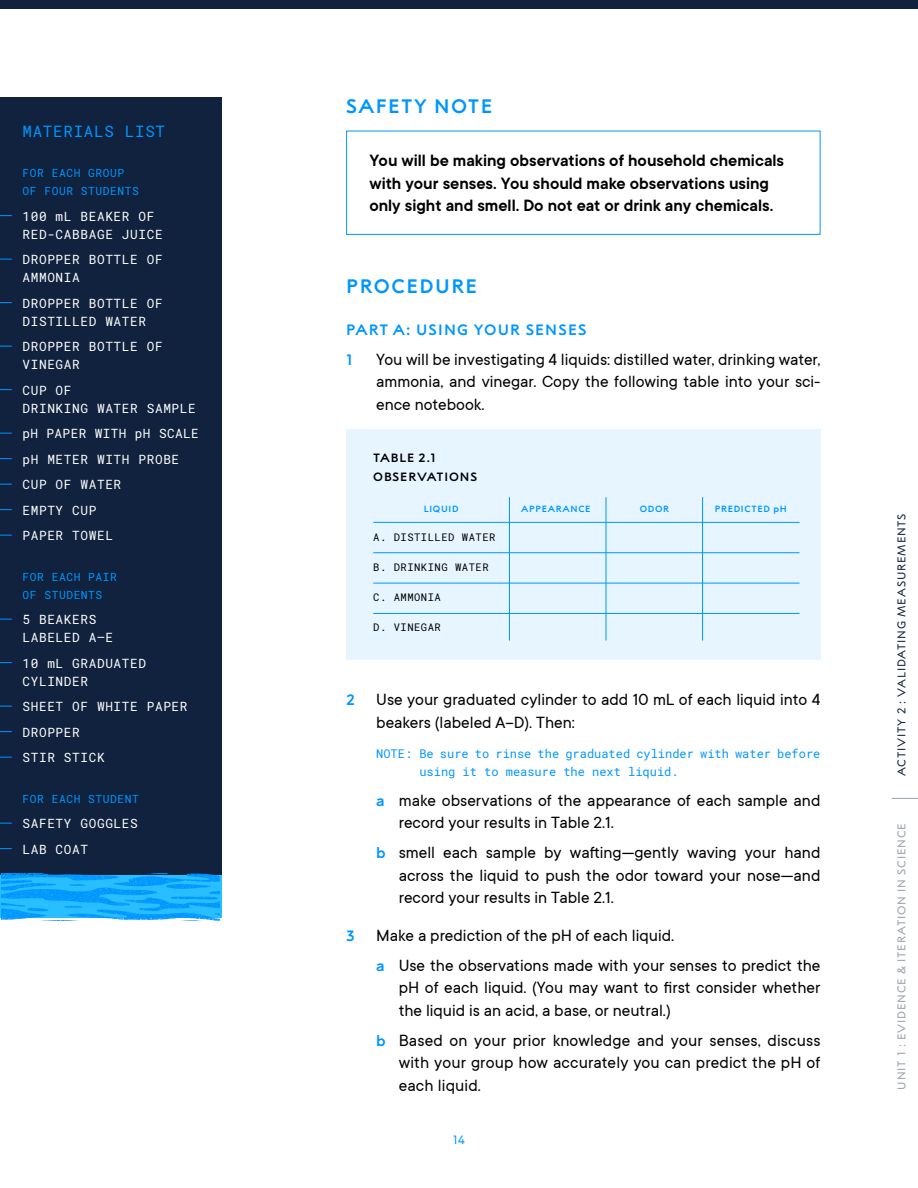
<style>
.page{position:relative;width:918px;height:1188px;background:#fff}
.page>*{position:absolute;margin:0;border:0;box-sizing:border-box;transform-origin:0 0}
.section_header{font:700 19.5px "Alfred Sans";letter-spacing:.075em;color:#0096ff}
.body_copy_paragraph{font:18px/22.5px "TT Commons";color:#000;text-align:justify}
.body_copy_paragraph-2{font:600 18px/22.5px "TT Commons";color:#000}
.t1{font:15.75px "Roboto Mono";letter-spacing:.05em;color:#0096ff}
.section_header-2{font:700 15px "Alfred Sans";letter-spacing:.075em;color:#0096ff}
.body_copy_paragraph-3{font:700 15px "Alfred Sans";color:#0096ff}
.t2{font:12.75px/18px "Roboto Mono";letter-spacing:.05em;color:#fff}
.t3{font:12.75px "Roboto Mono";letter-spacing:.03em;color:#fff}
.body_copy_paragraph-4{font:12px/18px "Roboto Mono";color:#0096ff}
.section_header-3{font:700 12px/19.5px "Alfred Sans";letter-spacing:.075em;color:#000}
.t4{font:12px "Alfred Sans";color:#0096ff}
.t5{font:11.25px/18px "Roboto Mono";letter-spacing:.05em;color:#0096ff}
.t6{font:11.25px "Alfred Sans";letter-spacing:.075em;color:#99a3ac}
.t7{font:11.25px "Alfred Sans";letter-spacing:.075em;color:#10223e}
.body_copy_paragraph-5{font:10.5px "Roboto Mono";letter-spacing:.05em;color:#000}
.body_copy_paragraph-6{font:700 9px "Alfred Sans";letter-spacing:.075em;color:#0096ff}
.s1{font-family:"Alfred Sans";font-weight:700;font-size:15px;color:#0096ff}
</style>
<div class="page">
<svg style="left:892px;top:798px;width:26px;height:1px"></svg>
<div style="left:0;top:0;width:918px;height:8px;background:#10223e"></div>
<div style="left:0;top:98px;width:222px;height:778px;background:#10223e"></div>
<svg style="left:0;top:215px;width:12px;height:1px"></svg>
<svg style="left:0;top:259px;width:12px;height:1px"></svg>
<svg style="left:0;top:302px;width:12px;height:1px"></svg>
<svg style="left:0;top:346px;width:12px;height:1px"></svg>
<svg style="left:0;top:389px;width:12px;height:1px"></svg>
<svg style="left:0;top:433px;width:12px;height:1px"></svg>
<svg style="left:0;top:458px;width:12px;height:1px"></svg>
<svg style="left:0;top:484px;width:12px;height:1px"></svg>
<svg style="left:0;top:509px;width:12px;height:1px"></svg>
<svg style="left:0;top:535px;width:12px;height:1px"></svg>
<svg style="left:0;top:619px;width:12px;height:1px"></svg>
<svg style="left:0;top:662px;width:12px;height:1px"></svg>
<svg style="left:0;top:706px;width:12px;height:1px"></svg>
<svg style="left:0;top:731px;width:12px;height:1px"></svg>
<svg style="left:0;top:757px;width:12px;height:1px"></svg>
<svg style="left:0;top:823px;width:12px;height:1px"></svg>
<svg style="left:0;top:848px;width:12px;height:1px"></svg>
<div style="left:346px;top:429px;width:474px;height:231px;background:#e6f5ff"></div>
<hr style="left:373px;top:522px;width:427px;height:1px;background:#0096ff">
<hr style="left:373px;top:552px;width:427px;height:1px;background:#0096ff">
<hr style="left:373px;top:583px;width:427px;height:1px;background:#0096ff">
<hr style="left:373px;top:613px;width:427px;height:1px;background:#0096ff">
<hr style="left:509px;top:497px;width:1px;height:144px;background:#0096ff">
<hr style="left:606px;top:497px;width:1px;height:144px;background:#0096ff">
<hr style="left:702px;top:497px;width:1px;height:144px;background:#0096ff">
<img style="left:1px;top:874px;width:218px;height:46px">
<div style="left:346px;top:131px;width:474px;height:104px;border:1px solid #0096ff"></div>
<p class="t1" style="left:22px;top:120px;width:144px">MATERIALS LIST</p>
<p class="t5" style="left:22px;top:164px;width:118px">FOR EACH GROUP<br>OF FOUR STUDENTS</p>
<p class="t2" style="left:22px;top:206px;width:142px">100 mL BEAKER OF<br>RED-CABBAGE JUICE</p>
<p class="t2" style="left:22px;top:250px;width:142px">DROPPER BOTTLE OF<br>AMMONIA</p>
<p class="t2" style="left:22px;top:293px;width:142px">DROPPER BOTTLE OF<br>DISTILLED WATER</p>
<p class="t2" style="left:22px;top:337px;width:142px">DROPPER BOTTLE OF<br>VINEGAR</p>
<p class="t2" style="left:22px;top:380px;width:175px">CUP OF<br>DRINKING WATER SAMPLE</p>
<p class="t3" style="left:22px;top:425px;width:178px">pH PAPER WITH pH SCALE</p>
<p class="t2" style="left:22px;top:449px;width:158px">pH METER WITH PROBE</p>
<p class="t2" style="left:22px;top:475px;width:100px">CUP OF WATER</p>
<p class="t2" style="left:22px;top:500px;width:75px">EMPTY CUP</p>
<p class="t2" style="left:22px;top:526px;width:92px">PAPER TOWEL</p>
<p class="t5" style="left:22px;top:567px;width:96px">FOR EACH PAIR<br>OF STUDENTS</p>
<p class="t2" style="left:22px;top:610px;width:92px">5 BEAKERS<br>LABELED A–E</p>
<p class="t2" style="left:22px;top:653px;width:125px">10 mL GRADUATED<br>CYLINDER</p>
<p class="t2" style="left:22px;top:697px;width:167px">SHEET OF WHITE PAPER</p>
<p class="t2" style="left:22px;top:722px;width:59px">DROPPER</p>
<p class="t2" style="left:22px;top:748px;width:84px">STIR STICK</p>
<p class="t5" style="left:22px;top:789px;width:118px">FOR EACH STUDENT</p>
<p class="t2" style="left:22px;top:814px;width:117px">SAFETY GOGGLES</p>
<p class="t2" style="left:22px;top:839px;width:67px">LAB COAT</p>
<p class="section_header" style="left:346px;top:95px;width:148px">SAFETY NOTE</p>
<p class="body_copy_paragraph-2" style="left:369px;top:150px;width:416px">You will be making observations of household chemicals with your senses. You should make observations using only sight and smell. Do not eat or drink any chemicals.</p>
<p class="section_header" style="left:346px;top:275px;width:133px">PROCEDURE</p>
<p class="section_header-2" style="left:346px;top:321px;width:242px">PART A: USING YOUR SENSES</p>
<p class="body_copy_paragraph-3" style="left:346px;top:351px;width:8px">1</p>
<p class="body_copy_paragraph" style="left:376px;top:348px;width:446px">You will be investigating 4 liquids: distilled water, drinking water, ammonia, and vinegar. Copy the following table into your sci&shy;ence notebook.</p>
<p class="section_header-3" style="left:373px;top:448px;width:106px">TABLE 2.1<br>OBSERVATIONS</p>
<p class="body_copy_paragraph-6" style="left:424px;top:504px;width:36px">LIQUID</p>
<p class="body_copy_paragraph-6" style="left:521px;top:504px;width:71px">APPEARANCE</p>
<p class="body_copy_paragraph-6" style="left:640px;top:504px;width:31px">ODOR</p>
<p class="body_copy_paragraph-6" style="left:715px;top:504px;width:74px">PREDICTED pH</p>
<p class="body_copy_paragraph-5" style="left:373px;top:530px;width:124px">A. DISTILLED WATER</p>
<p class="body_copy_paragraph-5" style="left:373px;top:560px;width:117px">B. DRINKING WATER</p>
<p class="body_copy_paragraph-5" style="left:373px;top:590px;width:69px">C. AMMONIA</p>
<p class="body_copy_paragraph-5" style="left:373px;top:620px;width:69px">D. VINEGAR</p>
<p class="body_copy_paragraph" style="left:376px;top:689px;width:446px;text-indent:-30px"><span class="s1">2</span> Use your graduated cylinder to add 10 mL of each liquid into 4 beakers (labeled A–D). Then:</p>
<p class="body_copy_paragraph-4" style="left:419px;top:744px;width:403px;text-indent:-43px">NOTE: Be sure to rinse the graduated cylinder with water before using it to measure the next liquid.</p>
<p class="body_copy_paragraph" style="left:399px;top:789px;width:423px;text-indent:-22px"><span class="s1">a</span> make observations of the appearance of each sample and record your results in Table 2.1.</p>
<p class="body_copy_paragraph" style="left:399px;top:842px;width:423px;text-indent:-22px"><span class="s1">b</span> smell each sample by wafting—gently waving your hand across the liquid to push the odor toward your nose—and record your results in Table 2.1.</p>
<p class="body_copy_paragraph" style="left:346px;top:924px;width:329px"><span class="s1">3</span> Make a prediction of the pH of each liquid.</p>
<p class="body_copy_paragraph" style="left:399px;top:954px;width:423px;text-indent:-22px"><span class="s1">a</span> Use the observations made with your senses to predict the pH of each liquid. (You may want to first consider whether the liquid is an acid, a base, or neutral.)</p>
<p class="body_copy_paragraph" style="left:399px;top:1029px;width:423px;text-indent:-22px"><span class="s1">b</span> Based on your prior knowledge and your senses, discuss with your group how accurately you can predict the pH of each liquid.</p>
<p class="t4" style="left:453px;top:1133px;width:14px">14</p>
<p class="t7" style="left:895px;top:776px;width:265px;rotate:-90deg">ACTIVITY 2 : VALIDATING MEASUREMENTS</p>
<p class="t6" style="left:895px;top:1090px;width:268px;rotate:-90deg">UNIT 1 : EVIDENCE &amp; ITERATION IN SCIENCE</p>
</div>
